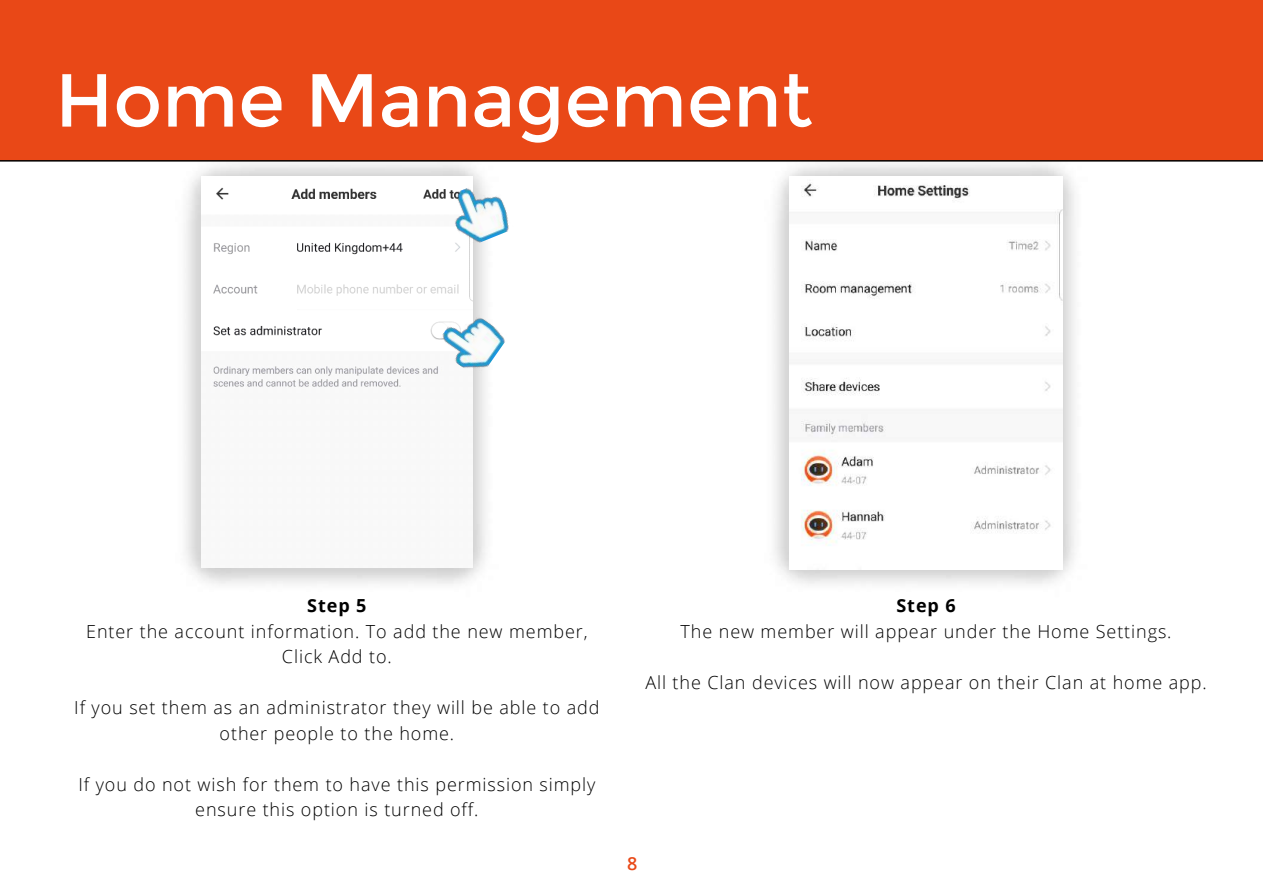
<style>
.page{position:relative;width:1263px;height:893px;background:#fff}
.page>*{position:absolute;margin:0;border:0;box-sizing:border-box;transform-origin:0 0}
.t1{font:75px "Montserrat";color:#fff}
.t2{font:300 18px/25.5px "Open Sans";letter-spacing:.05em;color:#000;text-align:center}
.t3{font:700 18px "Open Sans";letter-spacing:.05em;color:#000}
.t4{font:600 18px "Open Sans";color:#e94817}
</style>
<div class="page">
<div style="left:0;top:0;width:1263px;height:162px;background:#e94817"></div>
<img style="left:790px;top:180px;width:272px;height:389px">
<img style="left:202px;top:187px;width:270px;height:381px">
<img style="left:444px;top:177px;width:66px;height:72px">
<img style="left:434px;top:302px;width:72px;height:77px">
<h1 class="t1" style="left:55px;top:57px;width:759px">Home Management</h1>
<p class="t3" style="left:307px;top:593px;width:61px">Step 5</p>
<p class="t2" style="left:86px;top:618px;width:503px">Enter the account information. To add the new member,<br>Click Add to.</p>
<p class="t2" style="left:74px;top:694px;width:527px">If you set them as an administrator they will be able to add other people to the home.</p>
<p class="t2" style="left:78px;top:771px;width:519px">If you do not wish for them to have this permission simply ensure this option is turned off.</p>
<p class="t3" style="left:896px;top:593px;width:61px">Step 6</p>
<p class="t2" style="left:681px;top:618px;width:492px">The new member will appear under the Home Settings.</p>
<p class="t2" style="left:645px;top:669px;width:563px">All the Clan devices will now appear on their Clan at home app.</p>
<p class="t4" style="left:627px;top:851px;width:12px">8</p>
</div>
